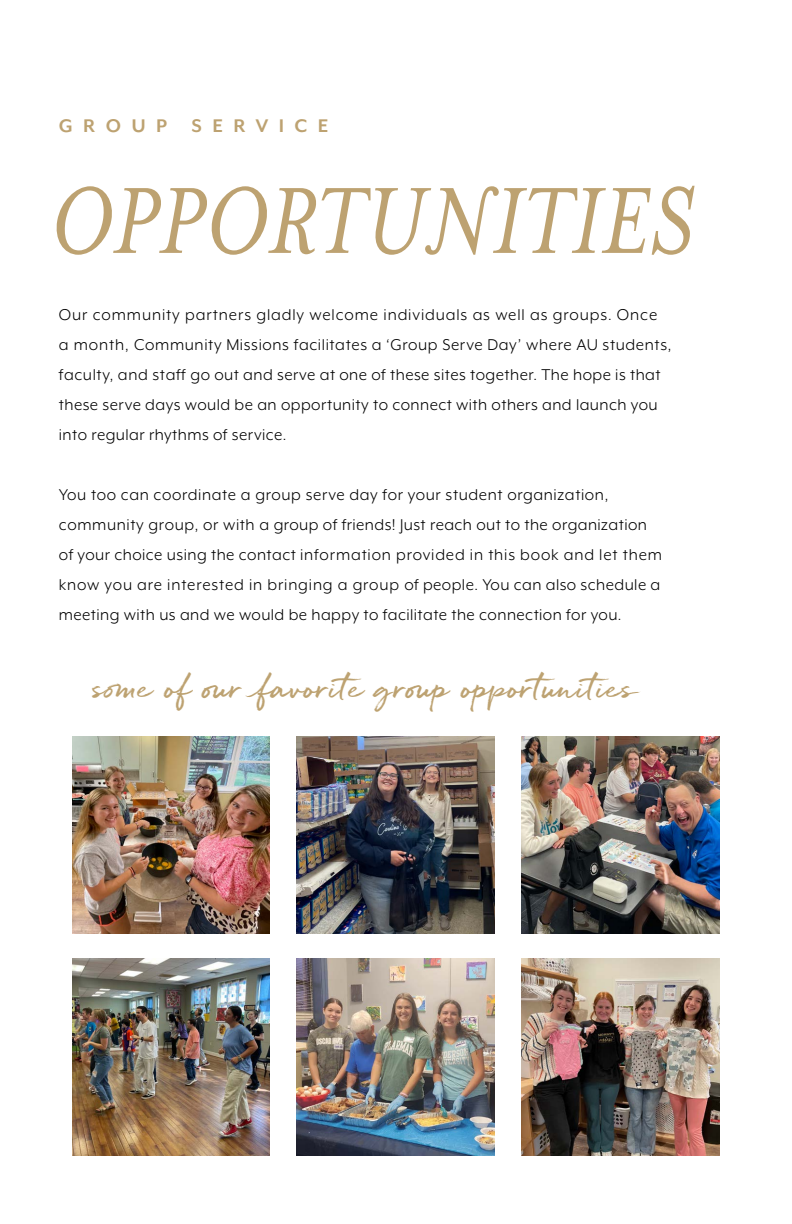
<style>
.page{position:relative;width:792px;height:1224px;background:#fff}
.page>*{position:absolute;margin:0;border:0;box-sizing:border-box;transform-origin:0 0}
.t1{font:italic 108px "Mrs Eaves OT";color:#bda271}
.t2{font:32px "Quickbrush";letter-spacing:.01em;color:#bda271}
.t3{font:700 21.2px "Mr Eaves Mod OT";letter-spacing:.49em;color:#bda271}
.t4{font:18px/30px "Mr Eaves XL Mod OT";letter-spacing:.025em;color:#000}
</style>
<div class="page">
<img style="left:72px;top:958px;width:197px;height:198px">
<img style="left:297px;top:958px;width:197px;height:198px">
<img style="left:522px;top:736px;width:197px;height:197px">
<img style="left:72px;top:736px;width:197px;height:197px">
<img style="left:297px;top:736px;width:197px;height:197px">
<img style="left:522px;top:958px;width:197px;height:197px">
<p class="t3" style="left:59px;top:114px;width:271px">GROUP SERVICE</p>
<h1 class="t1" style="left:49px;top:162px;width:647px">OPPORTUNITIES</h1>
<p class="t4" style="left:59px;top:299px;width:614px">Our community partners gladly welcome individuals as well as groups. Once a month, Community Missions facilitates a ‘Group Serve Day’ where AU students, faculty, and staff go out and serve at one of these sites together. The hope is that these serve days would be an opportunity to connect with others and launch you into regular rhythms of service.</p>
<p class="t4" style="left:59px;top:479px;width:605px">You too can coordinate a group serve day for your student organization, community group, or with a group of friends! Just reach out to the organization of your choice using the contact information provided in this book and let them know you are interested in bringing a group of people. You can also schedule a meeting with us and we would be happy to facilitate the connection for you.</p>
<h2 class="t2" style="left:93px;top:667px;width:546px">some of our favorite group opportunities</h2>
</div>
